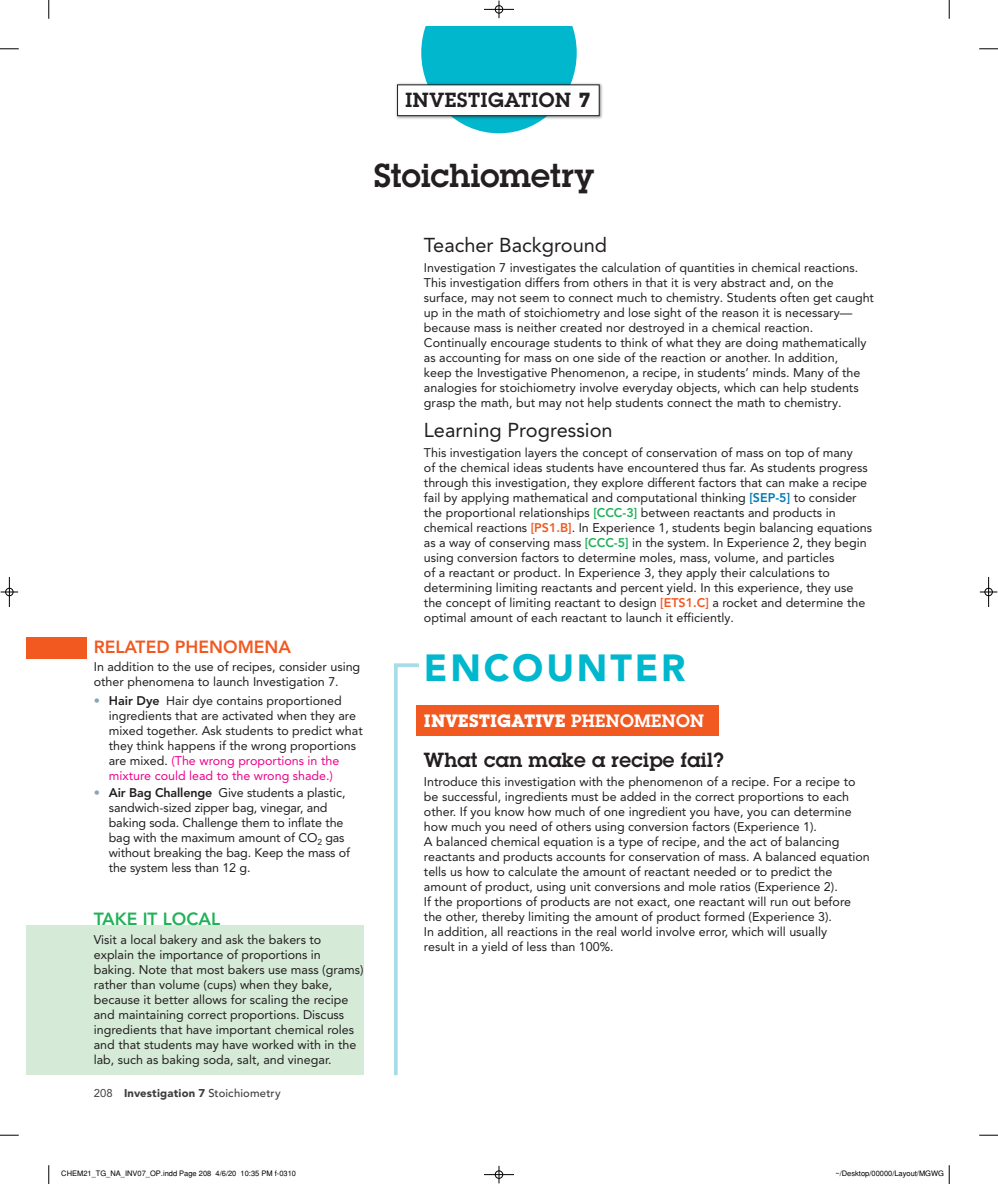
<style>
.page{position:relative;width:998px;height:1184px;background:#fff}
.page>*{position:absolute;margin:0;border:0;box-sizing:border-box;transform-origin:0 0}
.t1{font:900 37.5px "Avenir LT Pro";letter-spacing:.075em;color:#00b7ce}
.t2{font:600 32.5px "Lubalin Graph Std";color:#231f20}
.t3{font:20px "Avenir LT Pro";color:#231f20}
.t4{font:600 20px "Lubalin Graph Std";letter-spacing:.01em;color:#231f20}
.t5{font:600 20px "Lubalin Graph Std";letter-spacing:.03em;color:#231f20}
.t6{font:700 17.5px "Lubalin Graph Std";letter-spacing:.02em;color:#fff}
.t7{font:800 17.5px "Avenir LT Pro";color:#f15921}
.t8{font:800 17.5px "Avenir LT Pro";color:#21b259}
.t9{font:12.5px/15px "Avenir LT Pro";color:#231f20}
.t10{font:900 11.25px "Avenir LT Pro";letter-spacing:.015em;color:#3e3e3f}
.t11{font:7.5px "Helvetica";color:#000}
.s1{font-weight:700}
.s2{font-weight:500;color:#8ba6b3}
.s3{font-weight:800}
.s4{color:#ed028c}
.s5{font-weight:400}
.s6{font-weight:500}
.s7{font-weight:800;color:#007cb6}
.s8{font-weight:800;color:#21b259}
.s9{font-weight:800;color:#f15921}
.s10{font-weight:600}
</style>
<div class="page">
<svg style="left:421px;top:26px;width:155px;height:107px;background:#21c0d4"></svg>
<div style="left:395px;top:82px;width:208px;height:38px;background:#231f20;opacity:.5"></div>
<div style="left:397px;top:85px;width:202px;height:31px;background:#fff"></div>
<div style="left:397px;top:84px;width:202px;height:32px;border:1px solid #231f20"></div>
<div style="left:26px;top:636px;width:60px;height:22px;background:#f15921"></div>
<svg style="left:394px;top:663px;width:28px;height:413px"></svg>
<div style="left:416px;top:705px;width:302px;height:30px;background:#f15921"></div>
<div style="left:26px;top:925px;width:338px;height:149px;background:#d5ead7"></div>
<svg style="left:0;top:48px;width:19px;height:2px"></svg>
<svg style="left:979px;top:48px;width:19px;height:2px"></svg>
<svg style="left:0;top:1134px;width:19px;height:1px"></svg>
<svg style="left:979px;top:1134px;width:19px;height:1px"></svg>
<svg style="left:48px;top:0;width:2px;height:19px"></svg>
<svg style="left:48px;top:1165px;width:2px;height:18px"></svg>
<svg style="left:948px;top:0;width:2px;height:19px"></svg>
<div style="left:494px;top:5px;width:9px;height:9px;border:2px solid #fff;border-radius:50%"></div>
<div style="left:495px;top:5px;width:8px;height:8px;border:1px solid #000;border-radius:50%"></div>
<hr style="left:484px;top:9px;width:30px;height:1px;background:#000">
<svg style="left:498px;top:1px;width:2px;height:17px"></svg>
<div style="left:494px;top:1169px;width:9px;height:9px;border:2px solid #fff;border-radius:50%"></div>
<hr style="left:484px;top:1173px;width:30px;height:2px;background:#fff">
<div style="left:495px;top:1170px;width:8px;height:8px;border:1px solid #000;border-radius:50%"></div>
<hr style="left:484px;top:1174px;width:30px;height:1px;background:#000">
<svg style="left:498px;top:1165px;width:2px;height:17px"></svg>
<div style="left:5px;top:587px;width:9px;height:9px;border:2px solid #fff;border-radius:50%"></div>
<div style="left:5px;top:588px;width:8px;height:7px;border:1px solid #000;border-radius:50%"></div>
<svg style="left:1px;top:591px;width:17px;height:1px"></svg>
<hr style="left:9px;top:577px;width:1px;height:30px;background:#000">
<div style="left:984px;top:587px;width:9px;height:9px;border:2px solid #fff;border-radius:50%"></div>
<hr style="left:987px;top:577px;width:2px;height:30px;background:#fff">
<div style="left:984px;top:588px;width:8px;height:7px;border:1px solid #000;border-radius:50%"></div>
<svg style="left:979px;top:591px;width:18px;height:1px"></svg>
<hr style="left:988px;top:577px;width:1px;height:30px;background:#000">
<svg style="left:948px;top:1165px;width:2px;height:18px"></svg>
<h3 class="t5" style="left:405px;top:87px;width:186px">INVESTIGATION <span class="s1">7</span></h3>
<h2 class="t2" style="left:374px;top:154px;width:221px">Stoichiometry</h2>
<h3 class="t7" style="left:94px;top:636px;width:199px">RELATED PHENOMENA</h3>
<p class="t9" style="left:94px;top:658px;width:268px">In addition to the use of recipes, consider using other phenomena to launch Investigation 7.</p>
<p class="t9" style="left:109px;top:692px;width:255px;text-indent:-15px"><span class="s2">•</span> <span class="s3">Hair Dye</span> Hair dye contains proportioned ingredients that are activated when they are mixed together. Ask students to predict what they think happens if the wrong proportions are mixed. <span class="s4">(The wrong proportions in the mixture could lead to the wrong shade.)</span></p>
<p class="t9" style="left:109px;top:785px;width:243px;text-indent:-15px"><span class="s2">•</span> <span class="s3">Air Bag Challenge</span> Give students a plastic, sandwich-sized zipper bag, vinegar, and baking soda. Challenge them to inflate the bag with the maximum amount of CO<sub>2</sub> gas without breaking the bag. Keep the mass of the system less than 12 g.</p>
<h3 class="t8" style="left:94px;top:908px;width:128px">TAKE IT LOCAL</h3>
<p class="t9" style="left:94px;top:931px;width:271px">Visit a local bakery and ask the bakers to explain the importance of proportions in baking. Note that most bakers use mass (grams) rather than volume (cups) when they bake, because it better allows for scaling the recipe and maintaining correct proportions. Discuss ingredients that have important chemical roles and that students may have worked with in the lab, such as baking soda, salt, and vinegar.</p>
<p class="t10" style="left:94px;top:1085px;width:188px"><span class="s5">208</span> Investigation 7 <span class="s6">Stoichiometry</span></p>
<h3 class="t3" style="left:424px;top:232px;width:185px">Teacher Background</h3>
<p class="t9" style="left:424px;top:259px;width:451px">Investigation 7 investigates the calculation of quantities in chemical reactions.<br>This investigation differs from others in that it is very abstract and, on the surface, may not seem to connect much to chemistry. Students often get caught up in the math of stoichiometry and lose sight of the reason it is necessary— because mass is neither created nor destroyed in a chemical reaction.<br>Continually encourage students to think of what they are doing mathematically as accounting for mass on one side of the reaction or another. In addition,<br>keep the Investigative Phenomenon, a recipe, in students’ minds. Many of the analogies for stoichiometry involve everyday objects, which can help students grasp the math, but may not help students connect the math to chemistry.</p>
<h3 class="t3" style="left:424px;top:417px;width:190px">Learning Progression</h3>
<p class="t9" style="left:424px;top:444px;width:450px">This investigation layers the concept of conservation of mass on top of many<br>of the chemical ideas students have encountered thus far. As students progress through this investigation, they explore different factors that can make a recipe fail by applying mathematical and computational thinking <span class="s7">[SEP-5]</span> to consider the proportional relationships <span class="s8">[CCC-3]</span> between reactants and products in chemical reactions <span class="s9">[PS1.B]</span>. In Experience 1, students begin balancing equations as a way of conserving mass <span class="s8">[CCC-5]</span> in the system. In Experience 2, they begin using conversion factors to determine moles, mass, volume, and particles<br>of a reactant or product. In Experience 3, they apply their calculations to determining limiting reactants and percent yield. In this experience, they use the concept of limiting reactant to design <span class="s9">[ETS1.C]</span> a rocket and determine the optimal amount of each reactant to launch it efficiently.</p>
<h1 class="t1" style="left:424px;top:645px;width:263px">ENCOUNTER</h1>
<h3 class="t6" style="left:424px;top:709px;width:281px">INVESTIGATIVE <span class="s10">PHENOMENON</span></h3>
<h3 class="t4" style="left:424px;top:746px;width:301px">What can make a recipe fail?</h3>
<p class="t9" style="left:424px;top:773px;width:447px">Introduce this investigation with the phenomenon of a recipe. For a recipe to be successful, ingredients must be added in the correct proportions to each other. If you know how much of one ingredient you have, you can determine how much you need of others using conversion factors (Experience 1).<br>A balanced chemical equation is a type of recipe, and the act of balancing reactants and products accounts for conservation of mass. A balanced equation tells us how to calculate the amount of reactant needed or to predict the amount of product, using unit conversions and mole ratios (Experience 2).<br>If the proportions of products are not exact, one reactant will run out before the other, thereby limiting the amount of product formed (Experience 3).<br>In addition, all reactions in the real world involve error, which will usually<br>result in a yield of less than 100%.</p>
<p class="t11" style="left:61px;top:1169px;width:236px">CHEM21_TG_NA_INV07_OP.indd Page 208 4/6/20 10:35 PM f-0310</p>
<p class="t11" style="left:835px;top:1169px;width:110px">~/Desktop/00000/Layout/MGWG</p>
</div>
